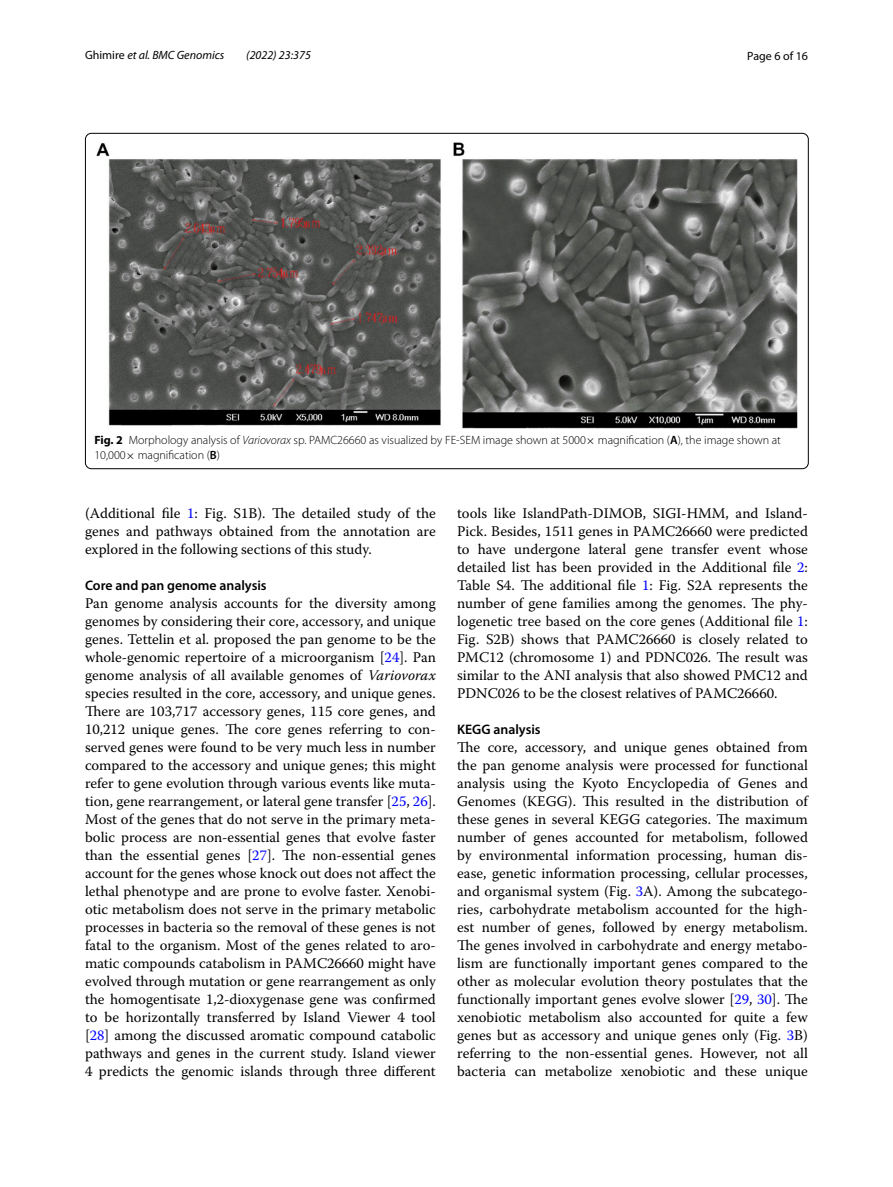
<style>
.page{position:relative;width:893px;height:1187px;background:#fff}
.page>*{position:absolute;margin:0;border:0;box-sizing:border-box;transform-origin:0 0}
.t1{font:14.7px/18px "Warnock Pro";color:#000;text-align:justify}
.t2{font:600 13.8px "Myriad Pro";color:#000}
.t3{font:300 12px/15px "Myriad Pro";color:#000}
.t4{font:italic 12px "Myriad Pro";color:#000}
.t5{font:12px "Myriad Pro";color:#000}
.s1{font-style:normal}
.s2{font-weight:700}
.s3{font-style:italic}
.s4{font-family:"MTSY";font-weight:400}
.s5{font-weight:600}
.s6{color:#00f}
</style>
<div class="page">
<img style="left:97px;top:142px;width:700px;height:286px">
<p class="t4" style="left:85px;top:48px;width:141px"><span class="s1">Ghimire</span> et al. BMC Genomics</p>
<p class="t4" style="left:246px;top:48px;width:66px">(2022) 23:375</p>
<p class="t5" style="left:747px;top:48px;width:62px">Page 6 of 16</p>
<p class="t3" style="left:94px;top:432px;width:688px"><span class="s2">Fig. 2</span> Morphology analysis of <span class="s3">Variovorax</span> sp. PAMC26660 as visualized by FE-SEM image shown at 5000<span class="s4">×</span> magnification (<span class="s5">A</span>), the image shown at<br>10,000<span class="s4">×</span> magnification (<span class="s5">B</span>)</p>
<p class="t1" style="left:85px;top:504px;width:352px">(Additional file <span class="s6">1</span>: Fig. S1B). The detailed study of the genes and pathways obtained from the annotation are explored in the following sections of this study.</p>
<p class="t2" style="left:85px;top:576px;width:183px">Core and pan genome analysis</p>
<p class="t1" style="left:85px;top:594px;width:352px">Pan genome analysis accounts for the diversity among genomes by considering their core, accessory, and unique genes. Tettelin et al. proposed the pan genome to be the whole-genomic repertoire of a microorganism [<span class="s6">24</span>]. Pan genome analysis of all available genomes of <span class="s3">Variovorax </span>species resulted in the core, accessory, and unique genes.<br>There are 103,717 accessory genes, 115 core genes, and 10,212 unique genes. The core genes referring to con&shy;served genes were found to be very much less in number compared to the accessory and unique genes; this might refer to gene evolution through various events like muta&shy;tion, gene rearrangement, or lateral gene transfer [<span class="s6">25</span>, <span class="s6">26</span>].<br>Most of the genes that do not serve in the primary meta&shy;bolic process are non-essential genes that evolve faster than the essential genes [<span class="s6">27</span>]. The non-essential genes account for the genes whose knock out does not affect the lethal phenotype and are prone to evolve faster. Xenobi&shy;otic metabolism does not serve in the primary metabolic processes in bacteria so the removal of these genes is not fatal to the organism. Most of the genes related to aro&shy;matic compounds catabolism in PAMC26660 might have evolved through mutation or gene rearrangement as only the homogentisate 1,2-dioxygenase gene was confirmed to be horizontally transferred by Island Viewer 4 tool [<span class="s6">28</span>] among the discussed aromatic compound catabolic pathways and genes in the current study. Island viewer 4 predicts the genomic islands through three different</p>
<p class="t1" style="left:457px;top:504px;width:352px">tools like IslandPath-DIMOB, SIGI-HMM, and Island-Pick. Besides, 1511 genes in PAMC26660 were predicted to have undergone lateral gene transfer event whose detailed list has been provided in the Additional file <span class="s6">2</span>:<br>Table S4. The additional file <span class="s6">1</span>: Fig. S2A represents the number of gene families among the genomes. The phy&shy;logenetic tree based on the core genes (Additional file <span class="s6">1</span>:<br>Fig. S2B) shows that PAMC26660 is closely related to PMC12 (chromosome 1) and PDNC026. The result was similar to the ANI analysis that also showed PMC12 and PDNC026 to be the closest relatives of PAMC26660.</p>
<p class="t2" style="left:457px;top:720px;width:85px">KEGG analysis</p>
<p class="t1" style="left:457px;top:738px;width:352px">The core, accessory, and unique genes obtained from the pan genome analysis were processed for functional analysis using the Kyoto Encyclopedia of Genes and Genomes (KEGG). This resulted in the distribution of these genes in several KEGG categories. The maximum number of genes accounted for metabolism, followed by environmental information processing, human dis&shy;ease, genetic information processing, cellular processes, and organismal system (Fig. <span class="s6">3</span>A). Among the subcatego&shy;ries, carbohydrate metabolism accounted for the high&shy;est number of genes, followed by energy metabolism.<br>The genes involved in carbohydrate and energy metabo&shy;lism are functionally important genes compared to the other as molecular evolution theory postulates that the functionally important genes evolve slower [<span class="s6">29</span>, <span class="s6">30</span>]. The xenobiotic metabolism also accounted for quite a few genes but as accessory and unique genes only (Fig. <span class="s6">3</span>B) referring to the non-essential genes. However, not all bacteria can metabolize xenobiotic and these unique</p>
</div>
